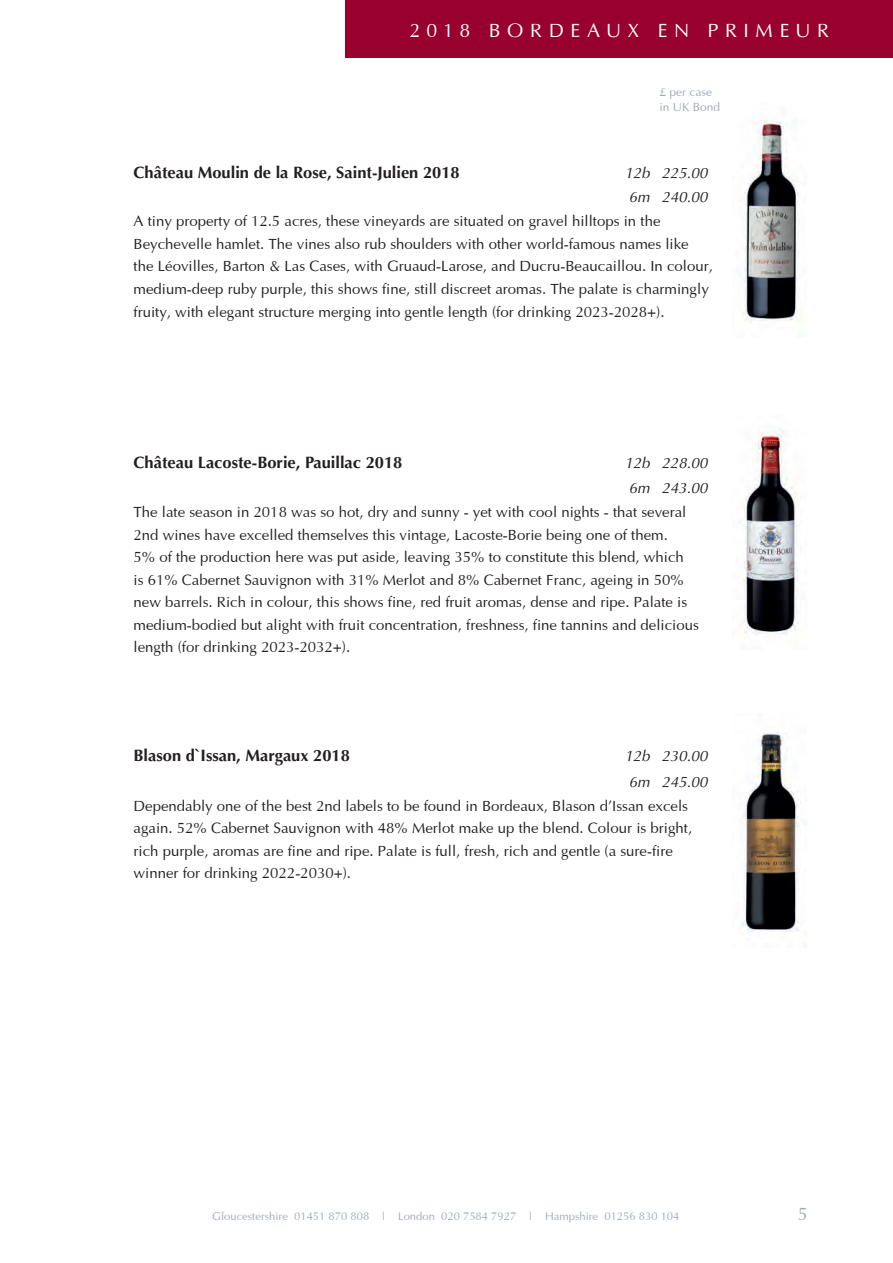
<style>
.page{position:relative;width:893px;height:1263px;background:#fff}
.page>*{position:absolute;margin:0;border:0;box-sizing:border-box;transform-origin:0 0}
.t1{font:19.5px "Optima";letter-spacing:.33em;color:#fff}
.t2{font:18px "Optima";color:#a1aab9}
.t3{font:700 16.5px "Optima";color:#231f20}
.t4{font:15px/22.5px "Optima";color:#231f20}
.t5{font:italic 15px/25.2px "Optima";color:#231f20}
.t6{font:12px/14.4px "Optima";color:#a1aab9}
.t7{font:11.25px "Optima";color:#a1aab9}
</style>
<div class="page">
<div style="left:346px;top:0;width:547px;height:58px;background:#98012d"></div>
<img style="left:740px;top:121px;width:66px;height:202px">
<img style="left:739px;top:429px;width:59px;height:206px">
<img style="left:741px;top:732px;width:65px;height:203px">
<h1 class="t1" style="left:409px;top:16px;width:421px">2018 BORDEAUX EN PRIMEUR</h1>
<p class="t6" style="left:659px;top:84px;width:62px">£ per case in UK Bond</p>
<p class="t3" style="left:134px;top:163px;width:328px">Château Moulin de la Rose, Saint-Julien 2018</p>
<p class="t5" style="left:625px;top:162px;width:84px;line-height:24px">12b 225.00<br>6m 240.00</p>
<p class="t4" style="left:134px;top:209px;width:581px">A tiny property of 12.5 acres, these vineyards are situated on gravel hilltops in the Beychevelle hamlet. The vines also rub shoulders with other world-famous names like<br>the Léovilles, Barton &amp; Las Cases, with Gruaud-Larose, and Ducru-Beaucaillou. In colour, medium-deep ruby purple, this shows fine, still discreet aromas. The palate is charmingly fruity, with elegant structure merging into gentle length (for drinking 2023-2028+).</p>
<p class="t3" style="left:134px;top:453px;width:270px">Château Lacoste-Borie, Pauillac 2018</p>
<p class="t5" style="left:625px;top:451px;width:84px">12b 228.00<br>6m 243.00</p>
<p class="t4" style="left:134px;top:500px;width:567px">The late season in 2018 was so hot, dry and sunny - yet with cool nights - that several 2nd wines have excelled themselves this vintage, Lacoste-Borie being one of them.<br>5% of the production here was put aside, leaving 35% to constitute this blend, which<br>is 61% Cabernet Sauvignon with 31% Merlot and 8% Cabernet Franc, ageing in 50% new barrels. Rich in colour, this shows fine, red fruit aromas, dense and ripe. Palate is medium-bodied but alight with fruit concentration, freshness, fine tannins and delicious length (for drinking 2023-2032+).</p>
<p class="t3" style="left:134px;top:746px;width:218px">Blason d`Issan, Margaux 2018</p>
<p class="t5" style="left:625px;top:744px;width:84px">12b 230.00<br>6m 245.00</p>
<p class="t4" style="left:134px;top:793px;width:560px">Dependably one of the best 2nd labels to be found in Bordeaux, Blason d’Issan excels again. 52% Cabernet Sauvignon with 48% Merlot make up the blend. Colour is bright, rich purple, aromas are fine and ripe. Palate is full, fresh, rich and gentle (a sure-fire winner for drinking 2022-2030+).</p>
<p class="t7" style="left:212px;top:1208px;width:469px">Gloucestershire 01451 870 808 | London 020 7584 7927 | Hampshire 01256 830 104</p>
<p class="t2" style="left:798px;top:1201px;width:12px">5</p>
</div>
